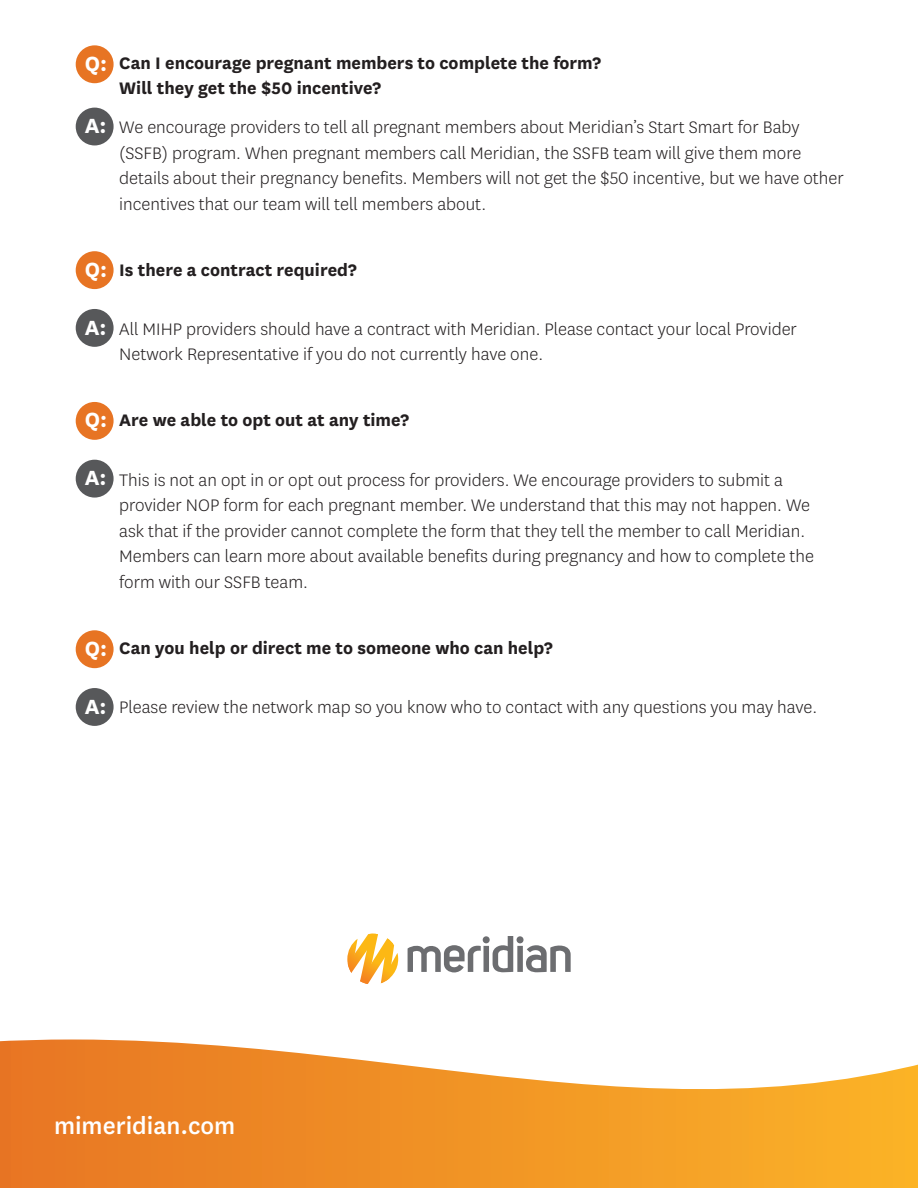
<style>
.page{position:relative;width:918px;height:1188px;background:#fff}
.page>*{position:absolute;margin:0;border:0;box-sizing:border-box;transform-origin:0 0}
.t1{font:500 27px "Centene Sans";color:#fff}
.t2{font:700 24px "Centene Sans";color:#fff}
.t3{font:300 19.5px/25.5px "Centene Sans";color:#231f20}
.t4{font:700 19.5px/25.5px "Centene Sans";color:#231f20}
</style>
<div class="page">
<div style="left:76px;top:45px;width:38px;height:38px;background:#e77423;border-radius:50%"></div>
<div style="left:76px;top:108px;width:38px;height:37px;background:#57585a;border-radius:50%"></div>
<div style="left:76px;top:251px;width:38px;height:38px;background:#e77423;border-radius:50%"></div>
<div style="left:76px;top:309px;width:38px;height:38px;background:#57585a;border-radius:50%"></div>
<div style="left:76px;top:402px;width:38px;height:38px;background:#e77423;border-radius:50%"></div>
<div style="left:76px;top:630px;width:38px;height:38px;background:#e77423;border-radius:50%"></div>
<div style="left:76px;top:460px;width:38px;height:38px;background:#57585a;border-radius:50%"></div>
<div style="left:76px;top:688px;width:38px;height:38px;background:#57585a;border-radius:50%"></div>
<svg style="left:0;top:1040px;width:918px;height:148px"></svg>
<svg style="left:408px;top:936px;width:163px;height:36px"></svg>
<svg style="left:347px;top:934px;width:51px;height:50px"></svg>
<p class="t2" style="left:85px;top:46px;width:24px">Q:</p>
<p class="t2" style="left:85px;top:109px;width:23px">A:</p>
<p class="t4" style="left:119px;top:48px;width:483px">Can I encourage pregnant members to complete the form?<br>Will they get the $50 incentive?</p>
<p class="t3" style="left:119px;top:114px;width:726px">We encourage providers to tell all pregnant members about Meridian’s Start Smart for Baby (SSFB) program. When pregnant members call Meridian, the SSFB team will give them more details about their pregnancy benefits. Members will not get the $50 incentive, but we have other incentives that our team will tell members about.</p>
<p class="t2" style="left:85px;top:252px;width:24px">Q:</p>
<p class="t4" style="left:119px;top:255px;width:239px">Is there a contract required?</p>
<p class="t2" style="left:85px;top:310px;width:23px">A:</p>
<p class="t3" style="left:119px;top:316px;width:679px">All MIHP providers should have a contract with Meridian. Please contact your local Provider<br>Network Representative if you do not currently have one.</p>
<p class="t2" style="left:85px;top:403px;width:24px">Q:</p>
<p class="t4" style="left:119px;top:406px;width:291px">Are we able to opt out at any time?</p>
<p class="t2" style="left:85px;top:461px;width:23px">A:</p>
<p class="t3" style="left:119px;top:466px;width:696px">This is not an opt in or opt out process for providers. We encourage providers to submit a provider NOP form for each pregnant member. We understand that this may not happen. We ask that if the provider cannot complete the form that they tell the member to call Meridian.<br>Members can learn more about available benefits during pregnancy and how to complete the form with our SSFB team.</p>
<p class="t2" style="left:85px;top:631px;width:24px">Q:</p>
<p class="t4" style="left:119px;top:634px;width:435px">Can you help or direct me to someone who can help?</p>
<p class="t2" style="left:85px;top:690px;width:23px">A:</p>
<p class="t3" style="left:119px;top:694px;width:699px">Please review the network map so you know who to contact with any questions you may have.</p>
<h1 class="t1" style="left:54px;top:1107px;width:183px">mimeridian.com</h1>
</div>
